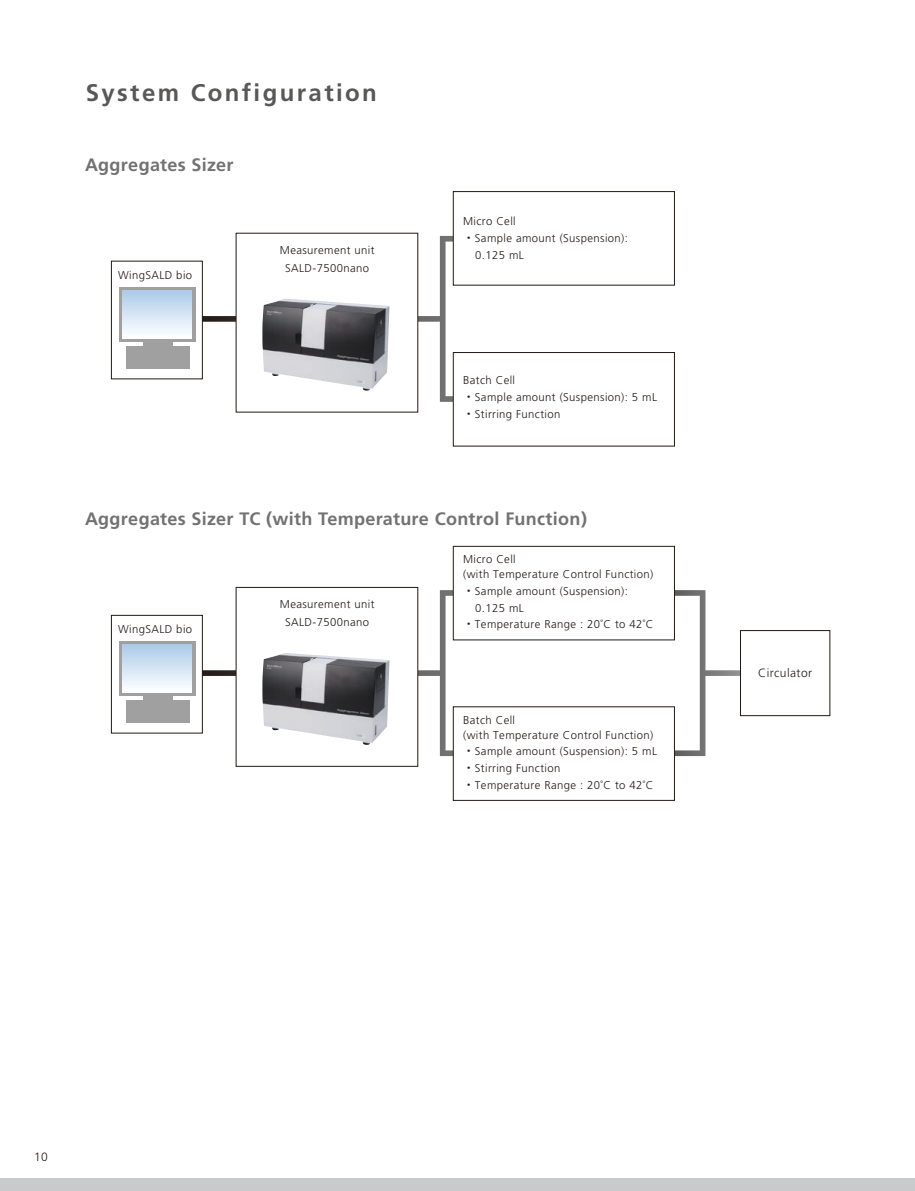
<style>
.page{position:relative;width:915px;height:1191px;background:#fff}
.page>*{position:absolute;margin:0;border:0;box-sizing:border-box;transform-origin:0 0}
.t1{font:700 24px "Frutiger";letter-spacing:.1em;color:#595857}
.t2{font:700 18px "Frutiger";letter-spacing:.015em;color:#727272}
.t3{font:300 12px "Frutiger";letter-spacing:.035em;color:#231916}
.t4{font:300 11.25px/17px "Frutiger";letter-spacing:.035em;color:#231916}
.s1{font-family:"Koz Go Pr 6 N";font-weight:400}
.s2{font-family:"Koz Go Pro";font-weight:400}
</style>
<div class="page">
<div style="left:0;top:1178px;width:914px;height:13px;background:#c9cacb"></div>
<svg style="left:193px;top:236px;width:422px;height:166px"></svg>
<div style="left:111px;top:261px;width:91px;height:118px;background:#fff"></div>
<div style="left:111px;top:261px;width:92px;height:118px;border:1px solid #231916"></div>
<div style="left:453px;top:192px;width:221px;height:93px;background:#fff"></div>
<div style="left:453px;top:191px;width:221px;height:94px;border:1px solid #231916"></div>
<div style="left:453px;top:352px;width:221px;height:94px;background:#fff"></div>
<div style="left:453px;top:352px;width:221px;height:94px;border:1px solid #231916"></div>
<div style="left:236px;top:233px;width:181px;height:179px;background:#fff"></div>
<img style="left:262px;top:299px;width:127px;height:92px">
<div style="left:119px;top:287px;width:76px;height:54px;background:#a0a0a1"></div>
<div style="left:122px;top:290px;width:70px;height:48px;background:linear-gradient(to bottom,#aacae8,#fdffff)"></div>
<div style="left:144px;top:341px;width:29px;height:9px;background:#a0a0a1"></div>
<div style="left:126px;top:347px;width:64px;height:22px;background:#a0a0a1"></div>
<svg style="left:193px;top:590px;width:422px;height:166px"></svg>
<svg style="left:615px;top:590px;width:140px;height:166px"></svg>
<div style="left:111px;top:615px;width:91px;height:118px;background:#fff"></div>
<div style="left:111px;top:615px;width:92px;height:118px;border:1px solid #231916"></div>
<div style="left:453px;top:546px;width:221px;height:94px;background:#fff"></div>
<div style="left:453px;top:546px;width:221px;height:94px;border:1px solid #231916"></div>
<div style="left:453px;top:707px;width:221px;height:93px;background:#fff"></div>
<div style="left:236px;top:587px;width:181px;height:179px;background:#fff"></div>
<div style="left:740px;top:630px;width:89px;height:85px;background:#fff"></div>
<div style="left:739px;top:630px;width:91px;height:86px;border:1px solid #231916"></div>
<img style="left:262px;top:653px;width:127px;height:92px">
<div style="left:119px;top:641px;width:76px;height:54px;background:#a0a0a1"></div>
<div style="left:122px;top:644px;width:70px;height:48px;background:linear-gradient(to bottom,#aacae7,#fdfeff)"></div>
<div style="left:144px;top:695px;width:29px;height:9px;background:#a0a0a1"></div>
<div style="left:126px;top:701px;width:64px;height:22px;background:#a0a0a1"></div>
<h1 class="t1" style="left:86px;top:78px;width:292px">System Configuration</h1>
<h2 class="t2" style="left:85px;top:154px;width:150px">Aggregates Sizer</h2>
<p class="t4" style="left:118px;top:267px;width:76px">WingSALD bio</p>
<p class="t4" style="left:280px;top:241px;width:96px;line-height:18.5px;text-align:center">Measurement unit<br>SALD-7500nano</p>
<p class="t4" style="left:463px;top:213px;width:54px">Micro Cell</p>
<p class="t4" style="left:463px;top:229px;width:166px"><span class="s1">・</span>Sample amount (Suspension):</p>
<p class="t4" style="left:475px;top:246px;width:50px">0.125 mL</p>
<p class="t4" style="left:463px;top:371px;width:195px">Batch Cell<br><span class="s2">・</span>Sample amount (Suspension): 5 mL<span class="s2">・</span>Stirring Function</p>
<h2 class="t2" style="left:85px;top:508px;width:503px">Aggregates Sizer TC (with Temperature Control Function)</h2>
<p class="t4" style="left:118px;top:621px;width:76px">WingSALD bio</p>
<p class="t4" style="left:280px;top:595px;width:96px;line-height:18.5px;text-align:center">Measurement unit<br>SALD-7500nano</p>
<p class="t4" style="left:463px;top:552px;width:192px;line-height:14.2px">Micro Cell<br>(with Temperature Control Function)</p>
<p class="t4" style="left:463px;top:582px;width:166px"><span class="s1">・</span>Sample amount (Suspension):</p>
<p class="t4" style="left:475px;top:599px;width:50px">0.125 mL</p>
<p class="t4" style="left:463px;top:616px;width:191px"><span class="s1">・</span>Temperature Range : 20˚C to 42˚C</p>
<p class="t4" style="left:463px;top:713px;width:192px;line-height:14.2px">Batch Cell<br>(with Temperature Control Function)</p>
<p class="t4" style="left:463px;top:743px;width:195px"><span class="s1">・</span>Sample amount (Suspension): 5 mL<span class="s2">・</span>Stirring Function<br><span class="s1">・</span>Temperature Range : 20˚C to 42˚C</p>
<p class="t3" style="left:758px;top:666px;width:55px">Circulator</p>
<p class="t3" style="left:34px;top:1150px;width:15px">10</p>
</div>
